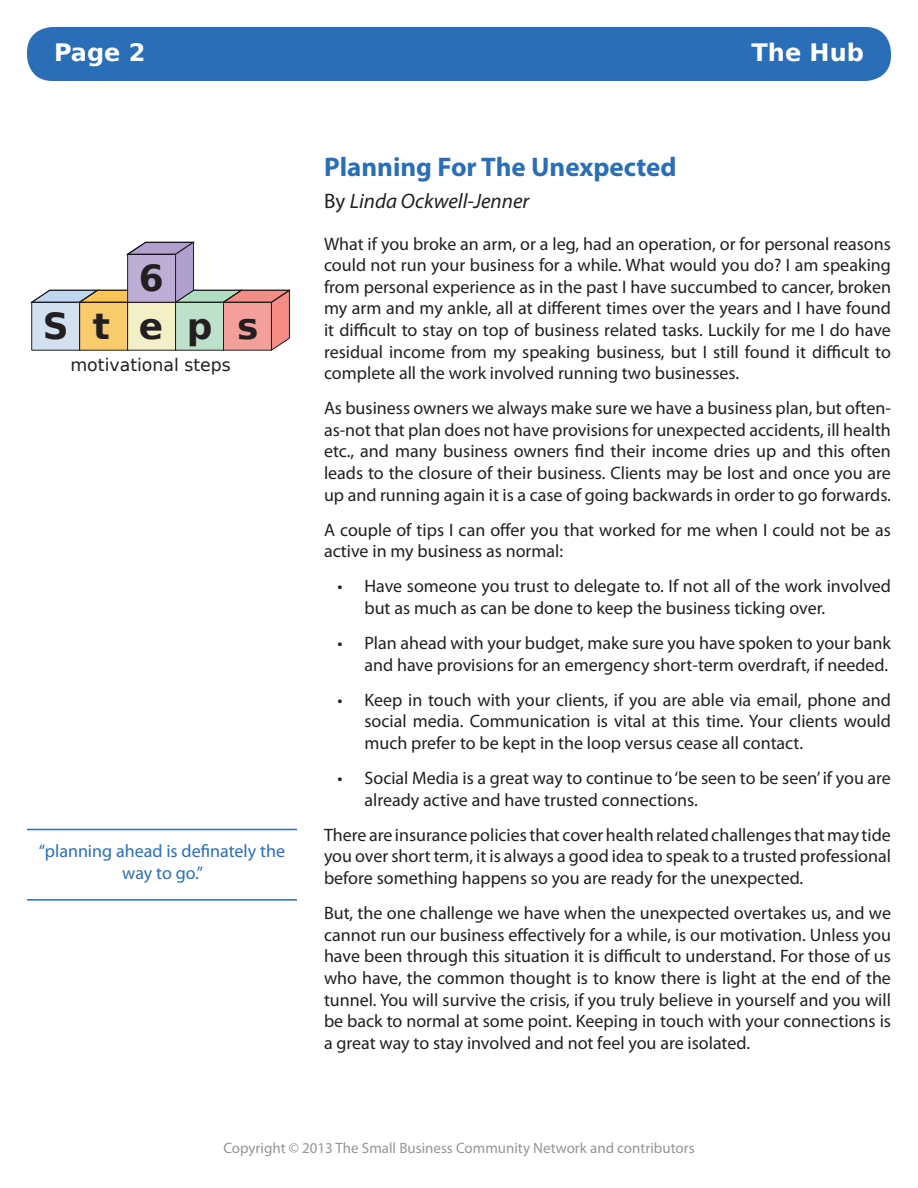
<style>
.page{position:relative;width:918px;height:1188px;background:#fff}
.page>*{position:absolute;margin:0;border:0;box-sizing:border-box;transform-origin:0 0}
.t1{font:700 36px "Bitstream Vera Sans";color:#231f20}
.Heading{font:700 27px "Myriad Pro";color:#296eb7}
.t2{font:700 24px "Bitstream Vera Sans";color:#fff}
.Author{font:italic 21px "Myriad Pro";color:#231f20}
.Body{font:18px/21.6px "Myriad Pro";color:#231f20;text-align:justify}
.Callout{font:18px/21.6px "Myriad Pro";color:#296eb7;text-align:center}
.t3{font:17.25px "Bitstream Vera Sans";color:#231f20}
.t4{font:15px "Myriad Pro";color:#939598}
.s1{font-style:normal}
</style>
<div class="page">
<div style="left:27px;top:27px;width:864px;height:54px;background:#296eb7;border-radius:26px"></div>
<svg style="left:31px;top:241px;width:260px;height:110px"></svg>
<hr style="left:27px;top:829px;width:270px;height:1px;background:#296eb7">
<hr style="left:27px;top:899px;width:270px;height:2px;background:#296eb7">
<p class="t2" style="left:54px;top:39px;width:93px">Page 2</p>
<p class="t2" style="left:752px;top:39px;width:114px">The Hub</p>
<p class="t1" style="left:139px;top:257px;width:27px">6</p>
<p class="t1" style="left:43px;top:305px;width:217px">St eps</p>
<p class="t3" style="left:70px;top:355px;width:162px">motivational steps</p>
<p class="Callout" style="left:39px;top:840px;width:248px">“planning ahead is definately the way to go.”</p>
<p class="Heading" style="left:324px;top:149px;width:354px">Planning For The Unexpected</p>
<p class="Author" style="left:324px;top:188px;width:207px"><span class="s1">By</span> Linda Ockwell-Jenner</p>
<p class="Body" style="left:324px;top:232px;width:569px">What if you broke an arm, or a leg, had an operation, or for personal reasons could not run your business for a while. What would you do? I am speaking from personal experience as in the past I have succumbed to cancer, broken my arm and my ankle, all at different times over the years and I have found it difficult to stay on top of business related tasks. Luckily for me I do have residual income from my speaking business, but I still found it difficult to complete all the work involved running two businesses.</p>
<p class="Body" style="left:324px;top:397px;width:569px">As business owners we always make sure we have a business plan, but often&shy;as-not that plan does not have provisions for unexpected accidents, ill health etc., and many business owners find their income dries up and this often leads to the closure of their business. Clients may be lost and once you are up and running again it is a case of going backwards in order to go forwards.</p>
<p class="Body" style="left:324px;top:519px;width:568px">A couple of tips I can offer you that worked for me when I could not be as active in my business as normal:</p>
<p class="Body" style="left:364px;top:575px;width:528px;text-indent:-27px">• Have someone you trust to delegate to. If not all of the work involved but as much as can be done to keep the business ticking over.</p>
<p class="Body" style="left:338px;top:632px;width:555px;text-align:right">• Plan ahead with your budget, make sure you have spoken to your bank and have provisions for an emergency short-term overdraft, if needed.</p>
<p class="Body" style="left:364px;top:689px;width:528px;text-indent:-27px">• Keep in touch with your clients, if you are able via email, phone and social media. Communication is vital at this time. Your clients would much prefer to be kept in the loop versus cease all contact.</p>
<p class="Body" style="left:364px;top:767px;width:528px;text-indent:-27px">• Social Media is a great way to continue to ‘be seen to be seen’ if you are already active and have trusted connections.</p>
<p class="Body" style="left:324px;top:824px;width:569px">There are insurance policies that cover health related challenges that may tide you over short term, it is always a good idea to speak to a trusted professional before something happens so you are ready for the unexpected.</p>
<p class="Body" style="left:324px;top:902px;width:569px">But, the one challenge we have when the unexpected overtakes us, and we cannot run our business effectively for a while, is our motivation. Unless you have been through this situation it is difficult to understand. For those of us who have, the common thought is to know there is light at the end of the tunnel. You will survive the crisis, if you truly believe in yourself and you will be back to normal at some point. Keeping in touch with your connections is a great way to stay involved and not feel you are isolated.</p>
<p class="t4" style="left:223px;top:1139px;width:473px">Copyright © 2013 The Small Business Community Network and contributors</p>
</div>
